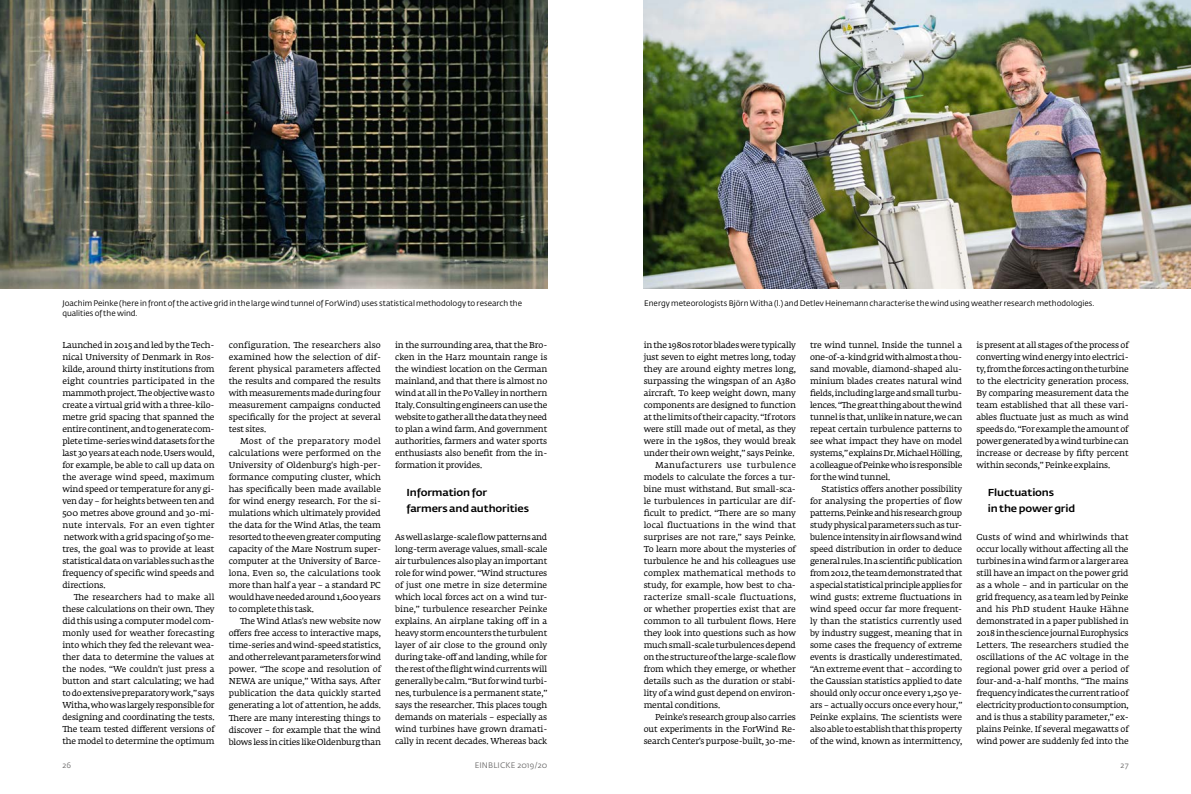
<style>
.page{position:relative;width:1191px;height:794px;background:#fff}
.page>*{position:absolute;margin:0;border:0;box-sizing:border-box;transform-origin:0 0}
.t1{font:500 10px/16px "Fedra Sans Std";letter-spacing:-.01em;color:#000;scale:1.1 1}
.t2{font:8.5px/12px "Fedra Serif A Std";letter-spacing:-.015em;color:#000;text-align:justify}
.t3{font:8.5px "Fedra Serif A Std";letter-spacing:.005em;color:#000}
.t4{font:8.5px "Fedra Serif A Std";letter-spacing:.015em;color:#000}
.t5{font:8.5px "Fedra Serif A Std";letter-spacing:.025em;color:#000}
.t6{font:8.5px "Fedra Serif A Std";letter-spacing:.04em;color:#000}
.t7{font:8px/10px "Fedra Sans Std";color:#000}
.t8{font:8px "Fedra Sans Std";letter-spacing:.015em;color:#706f6f}
</style>
<div class="page">
<img style="left:643px;top:0;width:548px;height:288px">
<img style="left:0;top:0;width:547px;height:288px">
<p class="t7" style="left:62px;top:299px;width:461px">Joachim Peinke (here in front of the active grid in the large wind tunnel of ForWind) uses statistical methodology to research the qualities of the wind.</p>
<p class="t7" style="left:644px;top:299px;width:452px">Energy meteorologists Björn Witha (l.) and Detlev Heinemann characterise the wind using weather research methodologies.</p>
<p class="t2" style="left:62px;top:340px;width:154px">Launched in 2015 and led by the Tech&shy;nical University of Denmark in Ros&shy;kilde, around thirty institutions from eight countries participated in the mammoth project. The objective was to create a virtual grid with a three-kilo&shy;metre grid spacing that spanned the entire continent, and to generate com&shy;plete time-series wind datasets for the last 30 years at each node. Users would, for example, be able to call up data on the average wind speed, maximum wind speed or temperature for any gi&shy;ven day – for heights between ten and 500 metres above ground and 30-mi&shy;nute intervals. For an even tighter network with a grid spacing of 50 me&shy;tres, the goal was to provide at least statistical data on variables such as the frequency of specific wind speeds and directions.</p>
<p class="t2" style="left:62px;top:592px;width:154px;text-indent:11px">The researchers had to make all these calculations on their own. They did this using a computer model com&shy;monly used for weather forecasting into which they fed the relevant wea&shy;ther data to determine the values at the nodes. “We couldn't just press a button and start calculating; we had to do extensive preparatory work,” says Witha, who was largely responsible for designing and coordinating the tests.<br>The team tested different versions of the model to determine the optimum</p>
<p class="t2" style="left:229px;top:340px;width:154px">configuration. The researchers also examined how the selection of dif&shy;ferent physical parameters affected the results and compared the results with measurements made during four measurement campaigns conducted specifically for the project at several test sites.</p>
<p class="t2" style="left:229px;top:436px;width:154px;text-indent:11px">Most of the preparatory model calculations were performed on the University of Oldenburg's high-per&shy;formance computing cluster, which has specifically been made available for wind energy research. For the si&shy;mulations which ultimately provided the data for the Wind Atlas, the team resorted to the even greater computing capacity of the Mare Nostrum super&shy;computer at the University of Barce&shy;lona. Even so, the calculations took more than half a year – a standard PC would have needed around 1,600 years to complete this task.</p>
<p class="t2" style="left:229px;top:616px;width:154px;text-indent:11px">The Wind Atlas's new website now offers free access to interactive maps, time-series and wind-speed statistics, and other relevant parameters for wind power. “The scope and resolution of NEWA are unique,” Witha says. After publication the data quickly started generating a lot of attention, he adds.<br>There are many interesting things to discover – for example that the wind blows less in cities like Oldenburg than</p>
<p class="t2" style="left:395px;top:340px;width:154px">in the surrounding area, that the Bro&shy;cken in the Harz mountain range is the windiest location on the German mainland, and that there is almost no wind at all in the Po Valley in northern Italy. Consulting engineers can use the website to gather all the data they need to plan a wind farm. And government authorities, farmers and water sports enthusiasts also benefit from the in&shy;formation it provides.</p>
<p class="t1" style="left:406px;top:485px;width:113px">Information for farmers and authorities</p>
<p class="t2" style="left:395px;top:532px;width:154px">As well as large-scale flow patterns and long-term average values, small-scale air turbulences also play an important role for wind power. “Wind structures of just one metre in size determine which local forces act on a wind tur&shy;bine,” turbulence researcher Peinke explains. An airplane taking off in a heavy storm encounters the turbulent layer of air close to the ground only during take-off and landing, while for the rest of the flight wind currents will generally be calm. “But for wind turbi&shy;nes, turbulence is a permanent state,” says the researcher. This places tough demands on materials – especially as wind turbines have grown dramati&shy;cally in recent decades. Whereas back</p>
<p class="t2" style="left:643px;top:340px;width:154px">in the 1980s rotor blades were typically</p>
<p class="t2" style="left:643px;top:352px;width:154px">just seven to eight metres long, today</p>
<p class="t2" style="left:643px;top:364px;width:154px">they are around eighty metres long,</p>
<p class="t2" style="left:643px;top:376px;width:154px">surpassing the wingspan of an A380</p>
<p class="t2" style="left:643px;top:388px;width:154px">aircraft. To keep weight down, many</p>
<p class="t2" style="left:643px;top:400px;width:154px">components are designed to function</p>
<p class="t2" style="left:643px;top:412px;width:154px">at the limits of their capacity. “If rotors</p>
<p class="t2" style="left:643px;top:424px;width:154px">were still made out of metal, as they</p>
<p class="t2" style="left:643px;top:436px;width:154px">were in the 1980s, they would break</p>
<p class="t2" style="left:643px;top:448px;width:152px">under their own weight,” says Peinke.</p>
<p class="t6" style="left:655px;top:460px;width:142px">Manufacturers use turbulence</p>
<p class="t2" style="left:643px;top:472px;width:154px">models to calculate the forces a tur-</p>
<p class="t2" style="left:643px;top:484px;width:154px">bine must withstand. But small-sca-</p>
<p class="t3" style="left:643px;top:496px;width:154px">le turbulences in particular are dif-</p>
<p class="t2" style="left:643px;top:508px;width:154px">ficult to predict. “There are so many</p>
<p class="t4" style="left:643px;top:520px;width:154px">local fluctuations in the wind that</p>
<p class="t3" style="left:643px;top:532px;width:154px">surprises are not rare,” says Peinke.</p>
<p class="t2" style="left:643px;top:544px;width:154px">To learn more about the mysteries of</p>
<p class="t2" style="left:643px;top:556px;width:154px">turbulence he and his colleagues use</p>
<p class="t4" style="left:643px;top:568px;width:154px">complex mathematical methods to</p>
<p class="t2" style="left:643px;top:580px;width:154px">study, for example, how best to cha-</p>
<p class="t5" style="left:643px;top:592px;width:154px">racterize small-scale fluctuations,</p>
<p class="t2" style="left:643px;top:604px;width:154px">or whether properties exist that are</p>
<p class="t2" style="left:643px;top:616px;width:154px">common to all turbulent flows. Here</p>
<p class="t2" style="left:643px;top:628px;width:154px">they look into questions such as how</p>
<p class="t2" style="left:643px;top:640px;width:154px">much small-scale turbulences depend</p>
<p class="t2" style="left:643px;top:652px;width:154px">on the structure of the large-scale flow</p>
<p class="t2" style="left:643px;top:664px;width:154px">from which they emerge, or whether</p>
<p class="t2" style="left:643px;top:676px;width:154px">details such as the duration or stabi-</p>
<p class="t2" style="left:643px;top:688px;width:154px">lity of a wind gust depend on environ-</p>
<p class="t2" style="left:643px;top:700px;width:78px">mental conditions.</p>
<p class="t2" style="left:655px;top:712px;width:142px">Peinke's research group also carries</p>
<p class="t2" style="left:643px;top:724px;width:154px">out experiments in the ForWind Re-</p>
<p class="t2" style="left:643px;top:736px;width:154px">search Center's purpose-built, 30-me-</p>
<p class="t2" style="left:810px;top:340px;width:154px">tre wind tunnel. Inside the tunnel a one-of-a-kind grid with almost a thou&shy;sand movable, diamond-shaped alu&shy;minium blades creates natural wind fields, including large and small turbu&shy;lences. “The great thing about the wind tunnel is that, unlike in nature, we can repeat certain turbulence patterns to see what impact they have on model systems,” explains Dr. Michael Hölling, a colleague of Peinke who is responsible for the wind tunnel.</p>
<p class="t2" style="left:810px;top:484px;width:154px;text-indent:11px">Statistics offers another possibility for analysing the properties of flow patterns. Peinke and his research group study physical parameters such as tur&shy;bulence intensity in air flows and wind speed distribution in order to deduce general rules. In a scientific publication from 2012, the team demonstrated that a special statistical principle applies for wind gusts: extreme fluctuations in wind speed occur far more frequent&shy;ly than the statistics currently used by industry suggest, meaning that in some cases the frequency of extreme events is drastically underestimated. “An extreme event that – according to the Gaussian statistics applied to date should only occur once every 1,250 ye&shy;ars – actually occurs once every hour,” Peinke explains. The scientists were also able to establish that this property of the wind, known as intermittency,</p>
<p class="t2" style="left:976px;top:340px;width:154px">is present at all stages of the process of converting wind energy into electrici&shy;ty, from the forces acting on the turbine to the electricity generation process.<br>By comparing measurement data the team established that all these vari&shy;ables fluctuate just as much as wind speeds do. “For example the amount of power generated by a wind turbine can increase or decrease by fifty percent within seconds,” Peinke explains.</p>
<p class="t1" style="left:987px;top:485px;width:81px">Fluctuations<br>in the power grid</p>
<p class="t2" style="left:976px;top:532px;width:154px">Gusts of wind and whirlwinds that occur locally without affecting all the turbines in a wind farm or a larger area still have an impact on the power grid as a whole – and in particular on the grid frequency, as a team led by Peinke and his PhD student Hauke Hähne demonstrated in a paper published in 2018 in the science journal Europhysics Letters. The researchers studied the oscillations of the AC voltage in the regional power grid over a period of four-and-a-half months. “The mains frequency indicates the current ratio of electricity production to consumption, and is thus a stability parameter,” ex&shy;plains Peinke. If several megawatts of wind power are suddenly fed into the</p>
<p class="t8" style="left:62px;top:760px;width:10px">26</p>
<p class="t8" style="left:475px;top:760px;width:74px">EINBLICKE 2019/20</p>
<p class="t8" style="left:1120px;top:760px;width:9px">27</p>
</div>
